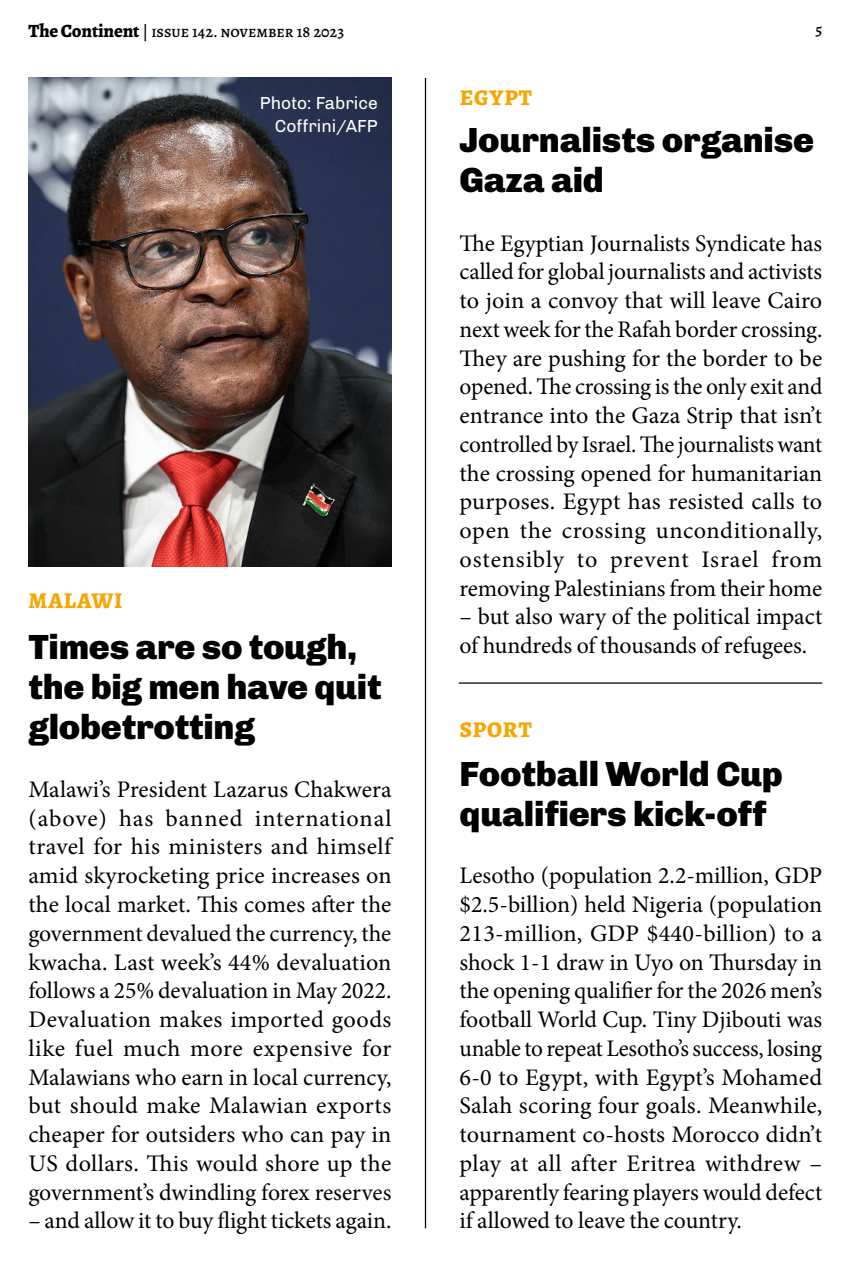
<style>
.page{position:relative;width:851px;height:1276px;background:#fff}
.page>*{position:absolute;margin:0;border:0;box-sizing:border-box;transform-origin:0 0}
.t1{font:900 35px/40px "Chivo";letter-spacing:-.005em;color:#000}
.t2{font:23.75px/28.8px "Minion Pro";letter-spacing:-.005em;color:#000;text-align:justify}
.t3{font:800 22.5px "Alegreya";letter-spacing:.04em;color:#f7a600}
.t4{font:17.5px/22.5px "Chivo";color:#fff;text-align:right}
.t5{font:500 16.25px "Alegreya";color:#000}
.s1{font-weight:800;font-size:18.75px}
</style>
<div class="page">
<hr style="left:425px;top:78px;width:1px;height:1150px;background:#000">
<img style="left:28px;top:78px;width:363px;height:489px">
<hr style="left:458px;top:682px;width:364px;height:1px;background:#000">
<p class="t5" style="left:28px;top:22px;width:317px"><span class="s1">The Continent</span> | issue 142. november 18 2023</p>
<p class="t5" style="left:815px;top:19px;width:8px">5</p>
<p class="t4" style="left:260px;top:92px;width:119px">Photo: Fabrice<br>Coffrini/AFP</p>
<p class="t3" style="left:29px;top:584px;width:95px">MALAWI</p>
<p class="t1" style="left:28px;top:627px;width:355px">Times are so tough, the big men have quit globetrotting</p>
<p class="t2" style="left:28px;top:775px;width:365px">Malawi’s President Lazarus Chakwera (above) has banned international travel for his ministers and himself amid skyrocketing price increases on the local market. This comes after the government devalued the currency, the kwacha. Last week’s 44% devaluation follows a 25% devaluation in May 2022.<br>Devaluation makes imported goods like fuel much more expensive for Malawians who earn in local currency, but should make Malawian exports cheaper for outsiders who can pay in US dollars. This would shore up the government’s dwindling forex reserves</p>
<p class="t2" style="left:28px;top:1206px;width:364px">– and allow it to buy flight tickets again.</p>
<p class="t3" style="left:459px;top:81px;width:74px">EGYPT</p>
<p class="t1" style="left:459px;top:120px;width:356px">Journalists organise<br>Gaza aid</p>
<p class="t2" style="left:459px;top:229px;width:364px">The Egyptian Journalists Syndicate has called for global journalists and activists to join a convoy that will leave Cairo next week for the Rafah border crossing.<br>They are pushing for the border to be opened. The crossing is the only exit and entrance into the Gaza Strip that isn’t controlled by Israel. The journalists want the crossing opened for humanitarian purposes. Egypt has resisted calls to open the crossing unconditionally, ostensibly to prevent Israel from removing Palestinians from their home</p>
<p class="t2" style="left:459px;top:602px;width:364px">– but also wary of the political impact of hundreds of thousands of refugees.</p>
<p class="t3" style="left:459px;top:713px;width:73px">SPORT</p>
<p class="t1" style="left:459px;top:754px;width:325px">Football World Cup qualifiers kick-off</p>
<p class="t2" style="left:459px;top:861px;width:364px">Lesotho (population 2.2-million, GDP $2.5-billion) held Nigeria (population 213-million, GDP $440-billion) to a shock 1-1 draw in Uyo on Thursday in the opening qualifier for the 2026 men’s football World Cup. Tiny Djibouti was unable to repeat Lesotho’s success, losing 6-0 to Egypt, with Egypt’s Mohamed Salah scoring four goals. Meanwhile, tournament co-hosts Morocco didn’t play at all after Eritrea withdrew – apparently fearing players would defect if allowed to leave the country.</p>
</div>
